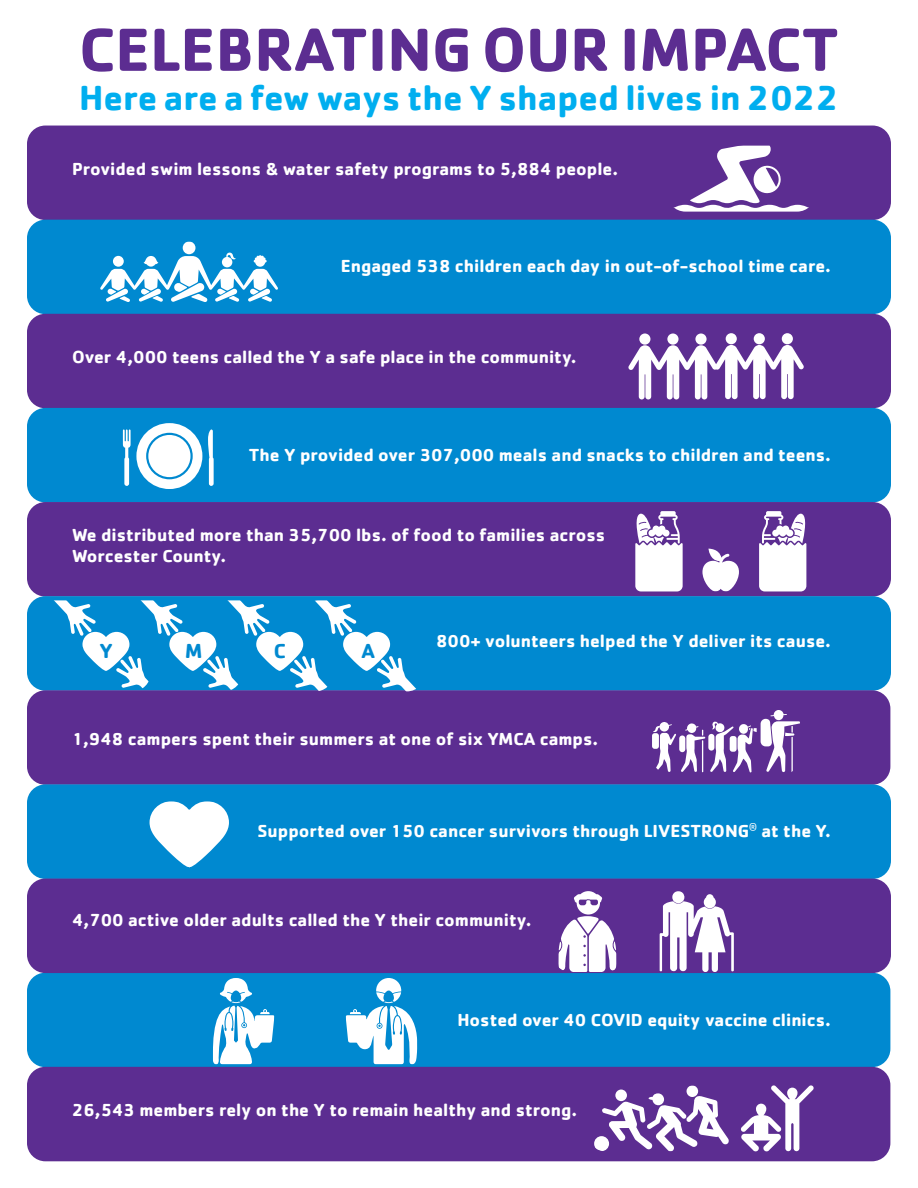
<style>
.page{position:relative;width:918px;height:1188px;background:#fff}
.page>*{position:absolute;margin:0;border:0;box-sizing:border-box;transform-origin:0 0}
.t1{font:700 63px "Cachet";color:#5c2d91}
.t2{font:700 36px "Cachet";color:#00aeef}
.t3{font:700 21px "Cachet";color:#0089d0}
.t4{font:700 18px/21.6px "Cachet";color:#fff}
</style>
<div class="page">
<div style="left:27px;top:126px;width:864px;height:94px;background:#5c2d91;border-radius:18px"></div>
<div style="left:27px;top:220px;width:864px;height:94px;background:#0089d0;border-radius:18px"></div>
<div style="left:27px;top:314px;width:864px;height:94px;background:#5c2d91;border-radius:18px"></div>
<div style="left:27px;top:408px;width:864px;height:94px;background:#0089d0;border-radius:18px"></div>
<div style="left:27px;top:502px;width:864px;height:95px;background:#5c2d91;border-radius:18px"></div>
<div style="left:27px;top:596px;width:864px;height:95px;background:#0089d0;border-radius:18px"></div>
<div style="left:27px;top:690px;width:863px;height:95px;background:#5c2d91;border-radius:18px"></div>
<div style="left:27px;top:973px;width:863px;height:94px;background:#0089d0;border-radius:18px"></div>
<div style="left:27px;top:784px;width:864px;height:95px;background:#0089d0;border-radius:18px"></div>
<div style="left:27px;top:879px;width:864px;height:94px;background:#5c2d91;border-radius:18px"></div>
<div style="left:27px;top:1067px;width:863px;height:94px;background:#5c2d91;border-radius:18px"></div>
<svg style="left:673px;top:146px;width:136px;height:66px"></svg>
<div style="left:183px;top:241px;width:12px;height:13px;background:#fff;border-radius:50%"></div>
<svg style="left:100px;top:253px;width:178px;height:49px"></svg>
<div style="left:754px;top:333px;width:11px;height:11px;background:#fff;border-radius:50%"></div>
<div style="left:782px;top:333px;width:11px;height:11px;background:#fff;border-radius:50%"></div>
<div style="left:726px;top:333px;width:11px;height:11px;background:#fff;border-radius:50%"></div>
<svg style="left:635px;top:511px;width:48px;height:80px"></svg>
<svg style="left:652px;top:733px;width:7px;height:16px"></svg>
<hr style="left:791px;top:737px;width:2px;height:36px;background:#fff">
<svg style="left:653px;top:710px;width:147px;height:62px"></svg>
<svg style="left:558px;top:891px;width:59px;height:81px"></svg>
<svg style="left:741px;top:1085px;width:73px;height:66px"></svg>
<svg style="left:123px;top:423px;width:91px;height:66px"></svg>
<svg style="left:150px;top:801px;width:79px;height:66px"></svg>
<svg style="left:213px;top:978px;width:61px;height:86px"></svg>
<svg style="left:594px;top:1085px;width:135px;height:66px"></svg>
<div style="left:667px;top:333px;width:12px;height:12px;background:#fff;border-radius:50%"></div>
<div style="left:695px;top:333px;width:12px;height:12px;background:#fff;border-radius:50%"></div>
<svg style="left:628px;top:345px;width:176px;height:54px"></svg>
<div style="left:639px;top:333px;width:11px;height:12px;background:#fff;border-radius:50%"></div>
<svg style="left:52px;top:600px;width:368px;height:91px"></svg>
<svg style="left:759px;top:511px;width:48px;height:80px"></svg>
<svg style="left:702px;top:549px;width:37px;height:42px"></svg>
<svg style="left:346px;top:978px;width:71px;height:86px"></svg>
<svg style="left:659px;top:891px;width:75px;height:81px"></svg>
<h1 class="t1" style="left:79px;top:9px;width:761px">CELEBRATING OUR IMPACT</h1>
<h2 class="t2" style="left:79px;top:74px;width:761px">Here are a few ways the Y shaped lives in 2022</h2>
<p class="t4" style="left:72px;top:157px;width:548px">Provided swim lessons &amp; water safety programs to 5,884 people.</p>
<p class="t4" style="left:341px;top:255px;width:492px">Engaged 538 children each day in out-of-school time care.</p>
<p class="t4" style="left:72px;top:346px;width:506px">Over 4,000 teens called the Y a safe place in the community.</p>
<p class="t4" style="left:249px;top:443px;width:584px">The Y provided over 307,000 meals and snacks to children and teens.</p>
<p class="t4" style="left:72px;top:523px;width:535px">We distributed more than 35,700 lbs. of food to families across<br>Worcester County.</p>
<p class="t3" style="left:100px;top:637px;width:15px">Y</p>
<p class="t3" style="left:185px;top:637px;width:19px">M</p>
<p class="t3" style="left:274px;top:637px;width:14px">C</p>
<p class="t3" style="left:362px;top:637px;width:15px">A</p>
<p class="t4" style="left:436px;top:630px;width:396px">800+ volunteers helped the Y deliver its cause.</p>
<p class="t4" style="left:72px;top:727px;width:528px">1,948 campers spent their summers at one of six YMCA camps.</p>
<p class="t4" style="left:257px;top:820px;width:575px">Supported over 150 cancer survivors through LIVESTRONG<sup>®</sup> at the Y.</p>
<p class="t4" style="left:72px;top:908px;width:461px">4,700 active older adults called the Y their community.</p>
<p class="t4" style="left:457px;top:1008px;width:375px">Hosted over 40 COVID equity vaccine clinics.</p>
<p class="t4" style="left:72px;top:1098px;width:507px">26,543 members rely on the Y to remain healthy and strong.</p>
</div>
